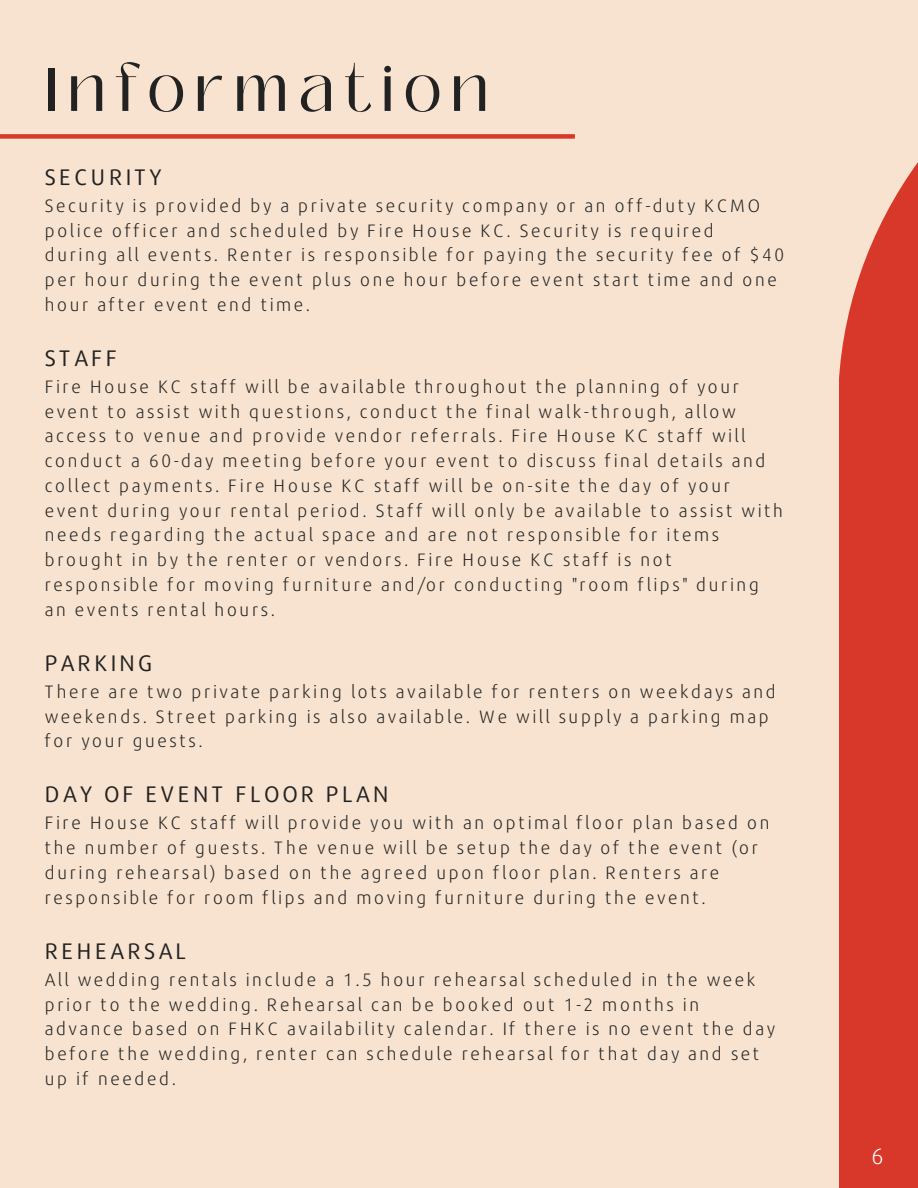
<style>
.page{position:relative;width:918px;height:1188px;background:#f7e3cf}
.page>*{position:absolute;margin:0;border:0;box-sizing:border-box;transform-origin:0 0}
.t1{font:60px "Black Mango";letter-spacing:.16em;color:#222}
.t2{font:22.5px "Repo";letter-spacing:.12em;color:#222}
.t3{font:300 22.5px "Repo";color:#fff}
.t4{font:300 18px/24.8px "Repo";letter-spacing:.12em;color:#222}
</style>
<div class="page">
<div style="left:0;top:134px;width:575px;height:5px;background:#d7382a"></div>
<svg style="left:839px;top:162px;width:79px;height:1026px;background:#d94436"></svg>
<h1 class="t1" style="left:45px;top:45px;width:446px">Information</h1>
<p class="t2" style="left:45px;top:163px;width:120px">SECURITY</p>
<p class="t4" style="left:45px;top:193px;width:742px">Security is provided by a private security company or an off-duty KCMO police officer and scheduled by Fire House KC. Security is required<br>during all events. Renter is responsible for paying the security fee of $40 per hour during the event plus one hour before event start time and one hour after event end time.</p>
<p class="t2" style="left:45px;top:344px;width:75px">STAFF</p>
<p class="t4" style="left:45px;top:374px;width:740px">Fire House KC staff will be available throughout the planning of your event to assist with questions, conduct the final walk-through, allow access to venue and provide vendor referrals. Fire House KC staff will conduct a 60-day meeting before your event to discuss final details and collect payments. Fire House KC staff will be on-site the day of your event during your rental period. Staff will only be available to assist with needs regarding the actual space and are not responsible for items brought in by the renter or vendors. Fire House KC staff is not responsible for moving furniture and/or conducting "room flips" during an events rental hours.</p>
<p class="t2" style="left:45px;top:649px;width:110px">PARKING</p>
<p class="t4" style="left:45px;top:679px;width:733px">There are two private parking lots available for renters on weekdays and weekends. Street parking is also available. We will supply a parking map for your guests.</p>
<p class="t2" style="left:45px;top:780px;width:346px">DAY OF EVENT FLOOR PLAN</p>
<p class="t4" style="left:45px;top:810px;width:727px">Fire House KC staff will provide you with an optimal floor plan based on the number of guests. The venue will be setup the day of the event (or during rehearsal) based on the agreed upon floor plan. Renters are responsible for room flips and moving furniture during the event.</p>
<p class="t2" style="left:45px;top:937px;width:144px">REHEARSAL</p>
<p class="t4" style="left:45px;top:967px;width:732px">All wedding rentals include a 1.5 hour rehearsal scheduled in the week prior to the wedding. Rehearsal can be booked out 1-2 months in advance based on FHKC availability calendar. If there is no event the day before the wedding, renter can schedule rehearsal for that day and set up if needed.</p>
<p class="t3" style="left:872px;top:1142px;width:14px">6</p>
</div>
